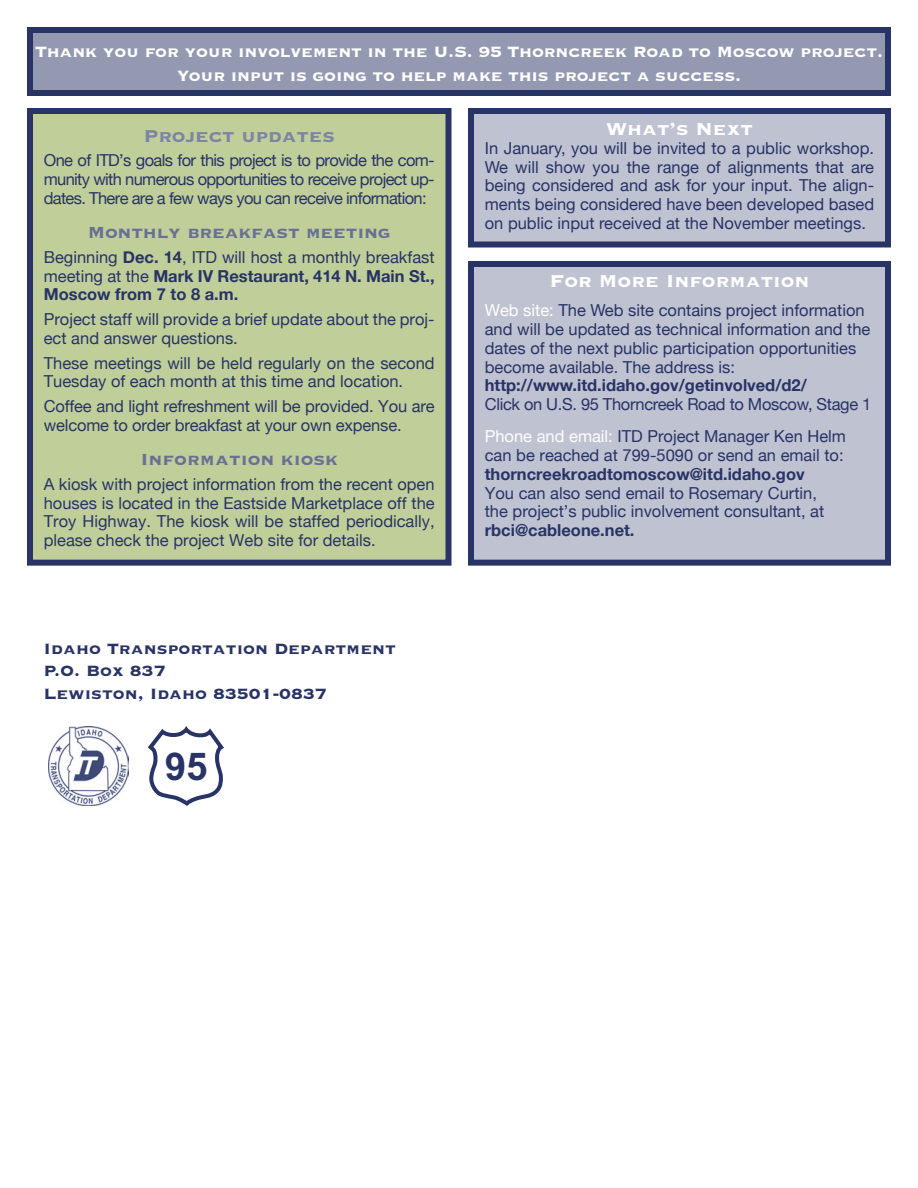
<style>
.page{position:relative;width:918px;height:1188px;background:#fff}
.page>*{position:absolute;margin:0;border:0;box-sizing:border-box;transform-origin:0 0}
.t1{font:700 38.4px "Arial";color:#283366}
.quote_body{font:22.5px "Copperplate Thirty Three BC";color:#fff}
.littleleftsub{font:22.5px "Copperplate Thirty Three BC";letter-spacing:-.01em;color:#7e85a3}
.subcenter1{font:22.5px "Copperplate Thirty Three BC";color:#fff}
.quote_body-2{font:21px "Copperplate Thirty Three BC";letter-spacing:-.01em;color:#697094}
.t2{font:19.5px/23.4px "Copperplate Thirty Three BC";letter-spacing:-.01em;color:#fff;text-align:center}
.littleleftsub-2{font:19.5px "Copperplate Thirty Three BC";color:#283366}
.quote_body-3{font:16.5px/18.8px "Helvetica Neue";color:#283366}
.body{font:16.5px/18.8px "Helvetica Neue";letter-spacing:-.04em;color:#283366;text-align:justify}
.quote_body-4{font:700 16.5px/18.8px "Helvetica Neue";color:#283366;text-align:justify}
.quote_body-5{font:16.5px "Helvetica Neue";letter-spacing:-.02em;color:#283366}
.s1{font-weight:400}
.s2{color:#fff}
.s3{font-weight:700}
</style>
<div class="page">
<div style="left:471px;top:111px;width:417px;height:134px;background:#bfc2d1"></div>
<div style="left:468px;top:108px;width:423px;height:140px;border:6px solid #283366"></div>
<svg style="left:147px;top:726px;width:77px;height:80px"></svg>
<div style="left:471px;top:264px;width:417px;height:299px;background:#bfc2d1"></div>
<div style="left:468px;top:261px;width:423px;height:305px;border:6px solid #283366"></div>
<div style="left:30px;top:111px;width:418px;height:452px;background:#c0cf99"></div>
<div style="left:27px;top:108px;width:424px;height:458px;border:6px solid #283366"></div>
<div style="left:30px;top:30px;width:858px;height:63px;background:#9499b2"></div>
<div style="left:27px;top:27px;width:864px;height:69px;border:6px solid #283366"></div>
<img style="left:49px;top:726px;width:80px;height:79px">
<p class="t2" style="left:35px;top:40px;width:849px">Thank you for your involvement in the U.S. 95 Thorncreek Road to Moscow project.<br>Your input is going to help make this project a success.</p>
<p class="littleleftsub" style="left:144px;top:125px;width:193px">Project updates</p>
<p class="body" style="left:44px;top:151px;width:392px">One of ITD’s goals for this project is to provide the com&shy;munity with numerous opportunities to receive project up&shy;dates. There are a few ways you can receive information:</p>
<p class="quote_body-2" style="left:88px;top:222px;width:304px">Monthly breakfast meeting</p>
<p class="quote_body-4" style="left:44px;top:247px;width:392px"><span class="s1">Beginning</span> Dec. 14<span class="s1">, ITD will host a monthly breakfast meeting at the</span> Mark IV Restaurant, 414 N. Main St., Moscow from 7 to 8 a.m.</p>
<p class="quote_body-3" style="left:44px;top:310px;width:392px">Project staff will provide a brief update about the proj&shy;ect and answer questions.</p>
<p class="quote_body-3" style="left:44px;top:353px;width:392px">These meetings will be held regularly on the second<br>Tuesday of each month at this time and location.</p>
<p class="quote_body-3" style="left:44px;top:397px;width:392px">Coffee and light refreshment will be provided. You are welcome to order breakfast at your own expense.</p>
<p class="quote_body-2" style="left:140px;top:449px;width:199px">Information kiosk</p>
<p class="quote_body-3" style="left:44px;top:474px;width:392px;text-align:justify">A kiosk with project information from the recent open houses is located in the Eastside Marketplace off the Troy Highway. The kiosk will be staffed periodically, please check the project Web site for details.</p>
<p class="littleleftsub-2" style="left:44px;top:639px;width:354px">Idaho Transportation Department</p>
<p class="littleleftsub-2" style="left:44px;top:661px;width:124px">P.O. Box 837</p>
<p class="littleleftsub-2" style="left:44px;top:684px;width:285px">Lewiston, Idaho 83501-0837</p>
<p class="t1" style="left:165px;top:744px;width:44px">95</p>
<p class="subcenter1" style="left:606px;top:118px;width:148px">What’s Next</p>
<p class="quote_body-3" style="left:485px;top:139px;width:391px;text-align:justify">In January, you will be invited to a public workshop.<br>We will show you the range of alignments that are being considered and ask for your input. The align&shy;ments being considered have been developed based on public input received at the November meetings.</p>
<p class="quote_body" style="left:550px;top:270px;width:261px">For More Information</p>
<p class="quote_body-3" style="left:485px;top:301px;width:387px"><span class="s2">Web site:</span> The Web site contains project information and will be updated as technical information and the dates of the next public participation opportunities become available. The address is: <span class="s3">http://www.itd.idaho.gov/getinvolved/d2/</span></p>
<p class="quote_body-5" style="left:485px;top:394px;width:388px">Click on U.S. 95 Thorncreek Road to Moscow, Stage 1</p>
<p class="quote_body-3" style="left:485px;top:427px;width:363px"><span class="s2">Phone and email:</span> ITD Project Manager Ken Helm can be reached at 799-5090 or send an email to: <span class="s3">thorncreekroadtomoscow@itd.idaho.gov<br></span>You can also send email to Rosemary Curtin,<br>the project’s public involvement consultant, at <span class="s3">rbci@cableone.net.</span></p>
</div>
